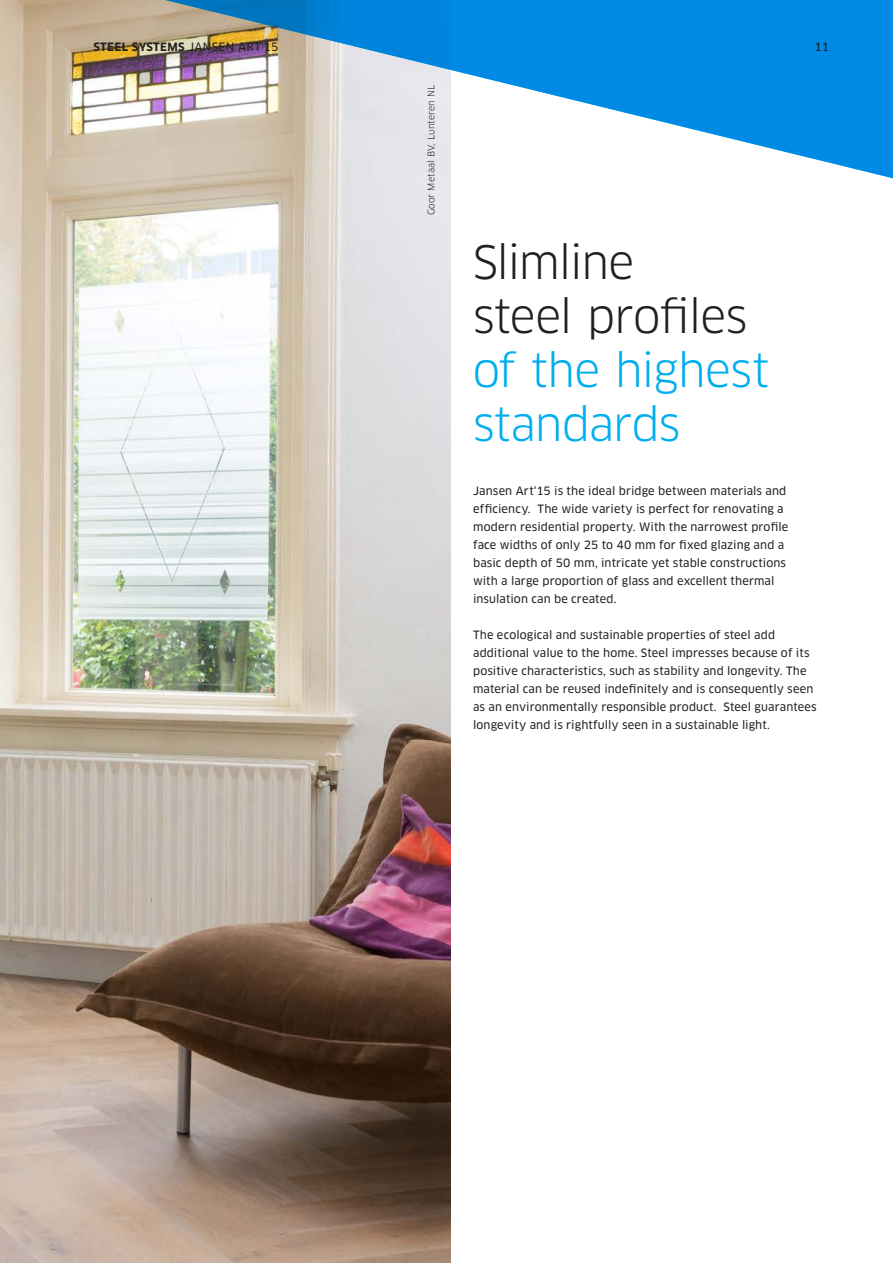
<style>
.page{position:relative;width:893px;height:1263px;background:#fff}
.page>*{position:absolute;margin:0;border:0;box-sizing:border-box;transform-origin:0 0}
.t1{font:45px/54px "Clan Pro";letter-spacing:-.03em;color:#231f20}
.t2{font:45px/54px "Clan Pro";letter-spacing:-.02em;color:#00aeef}
.Fliesstext_positiv{font:11.25px/18px "Clan Pro News";letter-spacing:.01em;color:#231f20}
.t3{font:700 11.25px "Clan Pro";letter-spacing:.03em;color:#231f20}
.t4{font:9px "Clan Pro";letter-spacing:.015em;color:#231f20}
.s1{font-family:"Clan Pro News";font-weight:400}
</style>
<div class="page">
<img style="left:0;top:181px;width:451px;height:1082px">
<svg style="left:0;top:0;width:893px;height:181px"></svg>
<p class="t3" style="left:94px;top:41px;width:186px">STEEL SYSTEMS <span class="s1">JANSEN ART'15</span></p>
<p class="Fliesstext_positiv" style="left:814px;top:38px;width:16px">11</p>
<p class="t4" style="left:426px;top:215px;width:132px;rotate:-90deg">Goor Metaal BV, Lunteren NL</p>
<h1 class="t1" style="left:472px;top:235px;width:277px">Slimline<br>steel profiles</h1>
<h1 class="t2" style="left:472px;top:343px;width:299px">of the highest standards</h1>
<p class="Fliesstext_positiv" style="left:473px;top:482px;width:315px">Jansen Art'15 is the ideal bridge between materials and</p>
<p class="Fliesstext_positiv" style="left:473px;top:500px;width:312px">efficiency. The wide variety is perfect for renovating a</p>
<p class="Fliesstext_positiv" style="left:473px;top:518px;width:317px">modern residential property. With the narrowest profile</p>
<p class="Fliesstext_positiv" style="left:473px;top:536px;width:313px">face widths of only 25 to 40 mm for fixed glazing and a</p>
<p class="Fliesstext_positiv" style="left:473px;top:554px;width:315px">basic depth of 50 mm, intricate yet stable constructions</p>
<p class="Fliesstext_positiv" style="left:473px;top:572px;width:303px">with a large proportion of glass and excellent thermal</p>
<p class="Fliesstext_positiv" style="left:473px;top:590px;width:145px">insulation can be created.</p>
<p class="Fliesstext_positiv" style="left:473px;top:626px;width:304px">The ecological and sustainable properties of steel add</p>
<p class="Fliesstext_positiv" style="left:473px;top:644px;width:345px">additional value to the home. Steel impresses because of its positive characteristics, such as stability and longevity. The material can be reused indefinitely and is consequently seen as an environmentally responsible product. Steel guarantees longevity and is rightfully seen in a sustainable light.</p>
</div>
